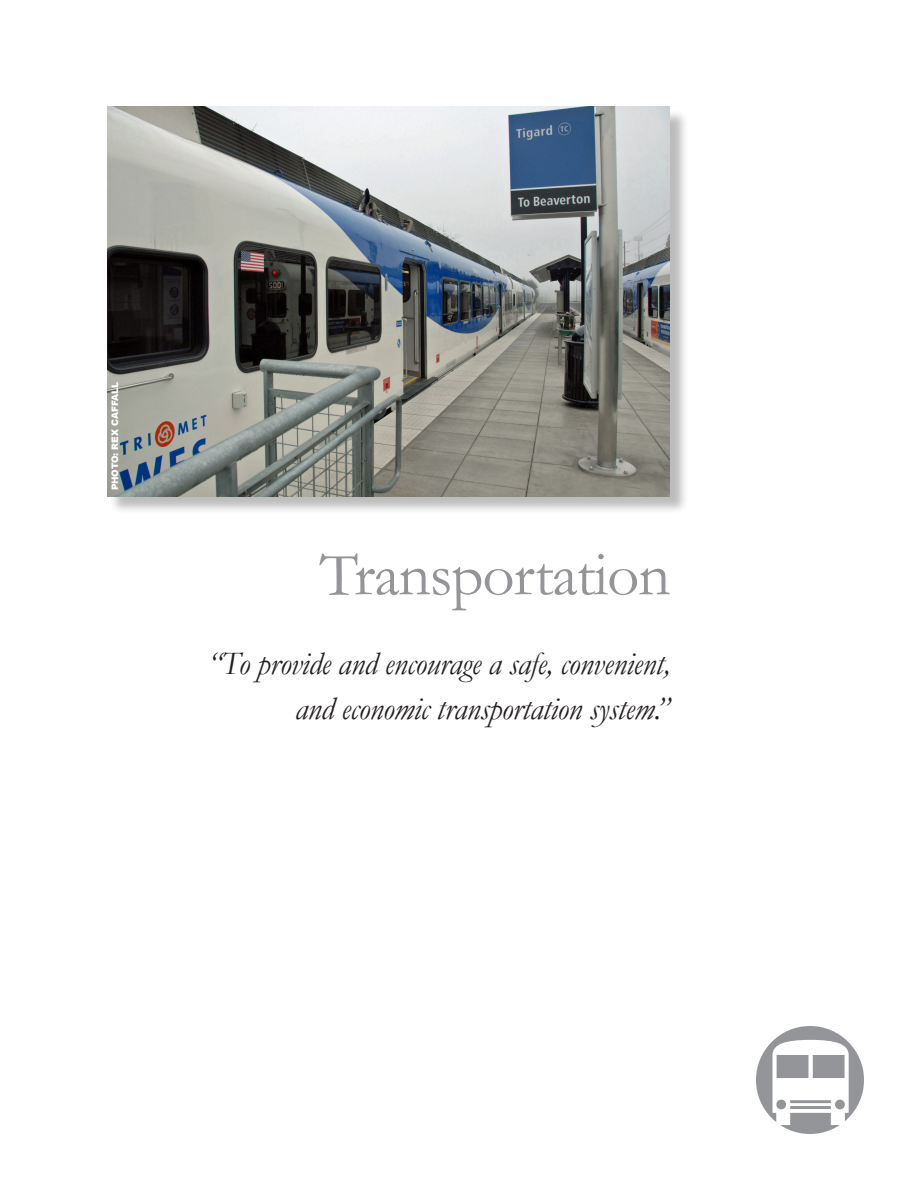
<style>
.page{position:relative;width:918px;height:1188px;background:#fff}
.page>*{position:absolute;margin:0;border:0;box-sizing:border-box;transform-origin:0 0}
.Section_Title{font:63px "Garamond";letter-spacing:-.015em;color:#939598}
.Section_descriptive{font:italic 33px "Garamond";letter-spacing:-.01em;color:#231f20}
.t1{font:900 9px "Arial";color:#fff}
</style>
<div class="page">
<div style="left:110px;top:109px;width:578px;height:406px;background:#231f20;opacity:.3"></div>
<img style="left:107px;top:107px;width:563px;height:389px">
<div style="left:756px;top:1026px;width:108px;height:108px;background:#939598;border-radius:50%"></div>
<svg style="left:773px;top:1040px;width:76px;height:85px"></svg>
<p class="t1" style="left:108px;top:490px;width:110px;rotate:-90deg">PHOTO: REX CAFFALL</p>
<p class="Section_Title" style="left:319px;top:532px;width:352px">Transportation</p>
<p class="Section_descriptive" style="left:207px;top:642px;width:465px">“To provide and encourage a safe, convenient,</p>
<p class="Section_descriptive" style="left:295px;top:687px;width:376px">and economic transportation system.”</p>
</div>
